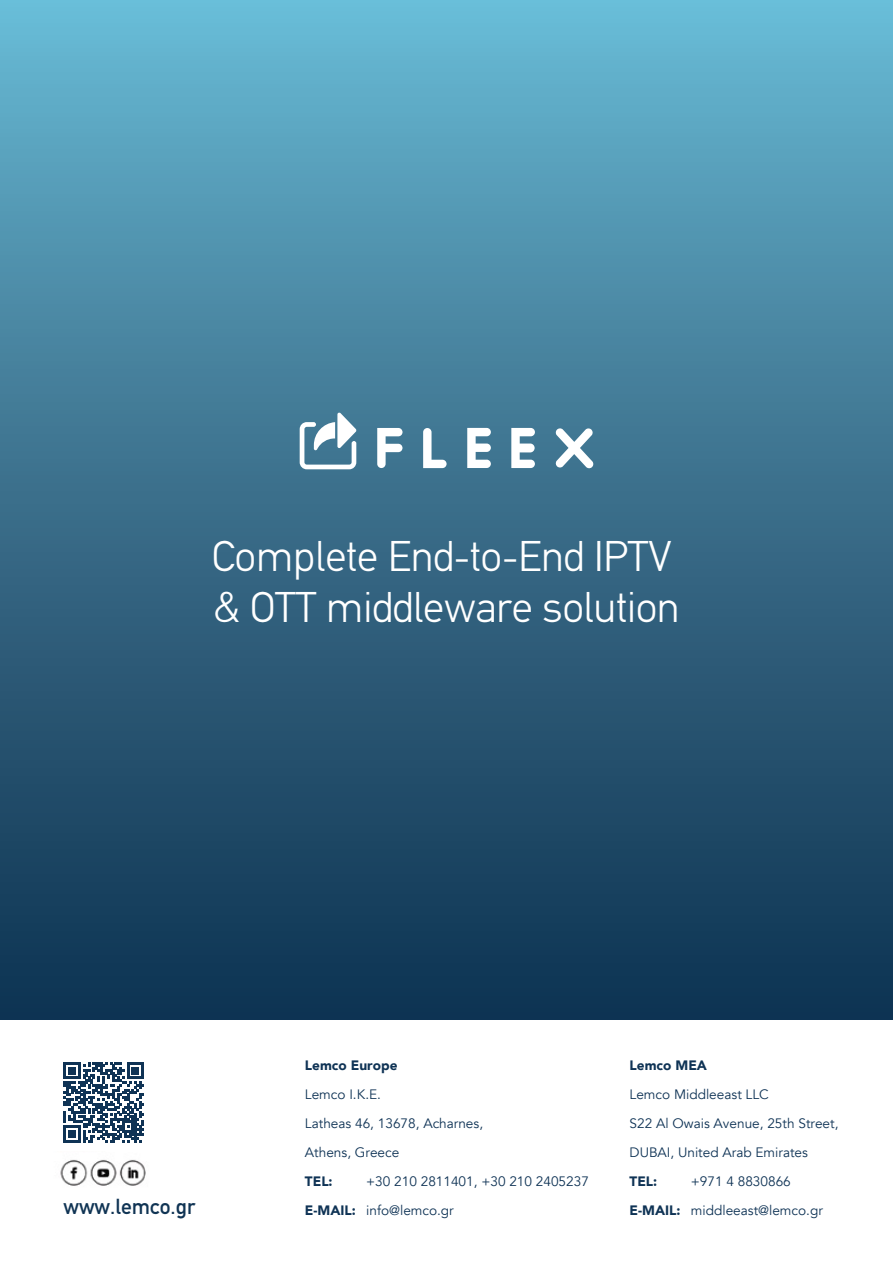
<style>
.page{position:relative;width:893px;height:1263px;background:#fff}
.page>*{position:absolute;margin:0;border:0;box-sizing:border-box;transform-origin:0 0}
.t1{font:300 43.2px/51.8px "PF Din Text";color:#fff}
.t2{font:500 21.9px "PF Din Text";color:#103454}
.t3{font:13.65px/29px "Avenir";color:#0f3355}
.t4{font:900 13.65px "Avenir";color:#0f3355}
.s1{font-weight:900}
</style>
<div class="page">
<div style="left:0;top:0;width:893px;height:1020px;background:linear-gradient(to bottom,#68b6d0,#0c2d4b)"></div>
<svg style="left:300px;top:412px;width:56px;height:57px"></svg>
<svg style="left:377px;top:428px;width:25px;height:40px"></svg>
<svg style="left:423px;top:428px;width:24px;height:40px"></svg>
<svg style="left:555px;top:428px;width:39px;height:41px"></svg>
<svg style="left:511px;top:428px;width:24px;height:40px"></svg>
<svg style="left:467px;top:428px;width:24px;height:40px"></svg>
<img style="left:60px;top:1159px;width:86px;height:27px">
<svg style="left:63px;top:1062px;width:81px;height:80px"></svg>
<h1 class="t1" style="left:212px;top:530px;width:469px">Complete End-to-End IPTV &amp; OTT middleware solution</h1>
<h2 class="t2" style="left:63px;top:1194px;width:134px">www.lemco.gr</h2>
<p class="t4" style="left:305px;top:1054px;width:94px">Lemco Europe</p>
<p class="t3" style="left:305px;top:1080px;width:180px">Lemco I.K.E.<br>Latheas 46, 13678, Acharnes,<br>Athens, Greece</p>
<p class="t4" style="left:305px;top:1170px;width:29px">TEL:</p>
<p class="t3" style="left:305px;top:1167px;width:285px;text-indent:61px">+30 210 2811401, +30 210 2405237<br><span class="s1">E-MAIL:</span> info@lemco.gr</p>
<p class="t4" style="left:630px;top:1054px;width:79px">Lemco MEA</p>
<p class="t3" style="left:630px;top:1080px;width:210px">Lemco Middleeast LLC<br>S22 Al Owais Avenue, 25th Street,<br>DUBAI, United Arab Emirates</p>
<p class="t4" style="left:630px;top:1169px;width:29px">TEL:</p>
<p class="t3" style="left:630px;top:1167px;width:195px;text-indent:61px">+971 4 8830866<br><span class="s1">E-MAIL:</span> middleeast@lemco.gr</p>
</div>
